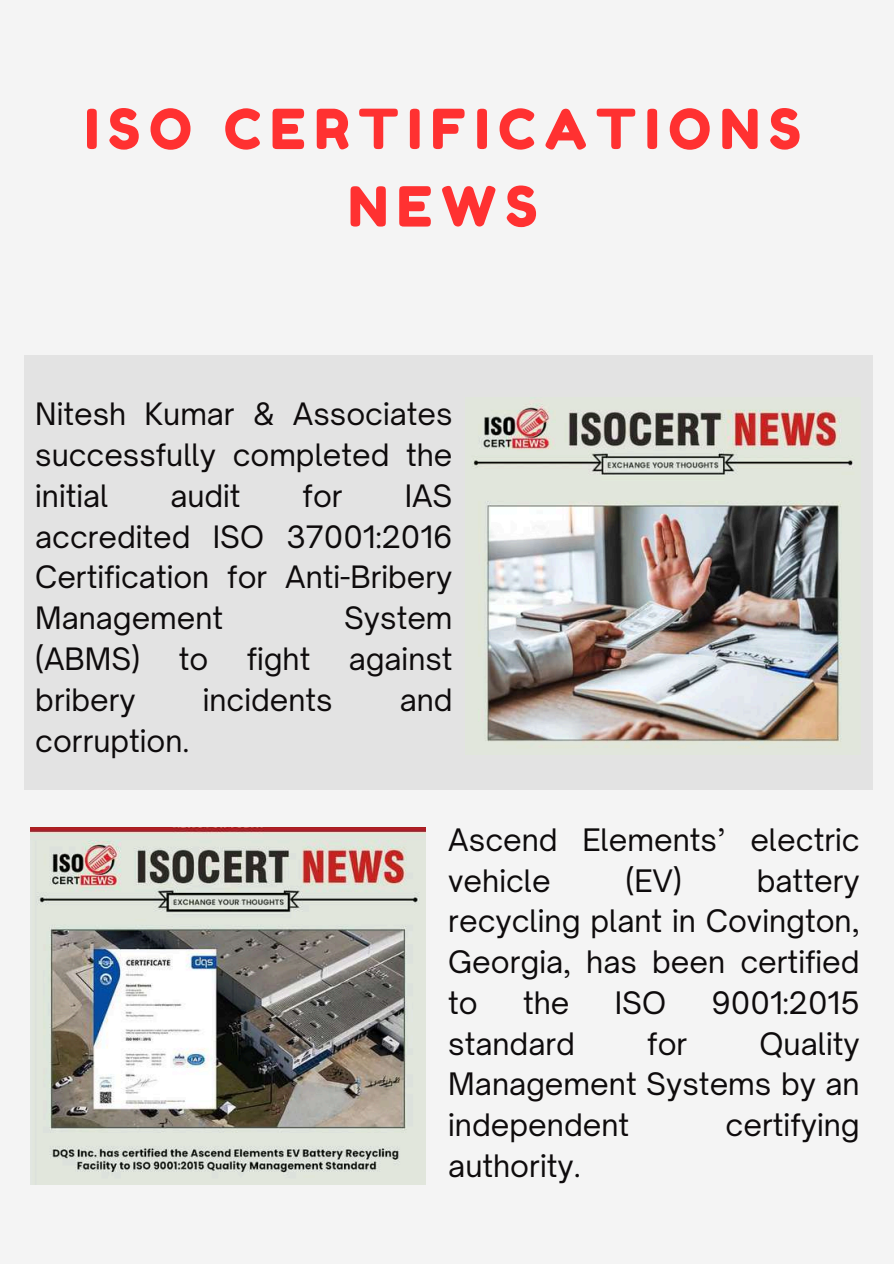
<style>
.page{position:relative;width:894px;height:1264px;background:#fff}
.page>*{position:absolute;margin:0;border:0;box-sizing:border-box;transform-origin:0 0}
.t1{font:55.05px/77.4px "Fredoka One";letter-spacing:.165em;color:#ff3131;text-align:center}
.t2{font:29.7px/40.8px "Open Sauce One";color:#0e0b0c;text-align:justify}
.t3{font:29.55px/41px "Open Sauce One";color:#0e0b0c;text-align:justify}
</style>
<div class="page">
<div style="left:0;top:0;width:893px;height:1263px;background:#f4f4f4"></div>
<img style="left:31px;top:827px;width:395px;height:357px">
<div style="left:24px;top:355px;width:848px;height:434px;background:#e3e3e3"></div>
<img style="left:471px;top:397px;width:384px;height:352px">
<h1 class="t1" style="left:85px;top:90px;width:717px">ISO CERTIFICATIONS<br>NEWS</h1>
<p class="t3" style="left:35px;top:393px;width:418px">Nitesh Kumar &amp; Associates successfully completed the initial</p>
<p class="t3" style="left:35px;top:475px;width:418px;text-indent:369px">IAS accredited ISO 37001:2016<br>Certification for Anti-Bribery Management</p>
<p class="t3" style="left:170px;top:475px;width:72px">audit</p>
<p class="t3" style="left:302px;top:475px;width:42px">for</p>
<p class="t3" style="left:344px;top:597px;width:110px">System</p>
<p class="t3" style="left:35px;top:638px;width:106px">(ABMS)</p>
<p class="t3" style="left:179px;top:638px;width:31px">to</p>
<p class="t3" style="left:247px;top:638px;width:65px">fight</p>
<p class="t3" style="left:349px;top:638px;width:105px">against</p>
<p class="t3" style="left:35px;top:679px;width:102px">bribery</p>
<p class="t3" style="left:203px;top:679px;width:131px">incidents</p>
<p class="t3" style="left:399px;top:679px;width:54px">and</p>
<p class="t3" style="left:35px;top:720px;width:156px">corruption.</p>
<p class="t2" style="left:448px;top:819px;width:413px">Ascend Elements’ electric vehicle</p>
<p class="t2" style="left:625px;top:860px;width:58px">(EV)</p>
<p class="t2" style="left:448px;top:860px;width:413px;text-indent:308px">battery recycling plant in Covington, Georgia, has been certified to</p>
<p class="t2" style="left:523px;top:982px;width:48px">the</p>
<p class="t2" style="left:614px;top:982px;width:53px">ISO</p>
<p class="t2" style="left:711px;top:982px;width:150px">9001:2015</p>
<p class="t2" style="left:448px;top:1022px;width:128px">standard</p>
<p class="t2" style="left:647px;top:1022px;width:42px">for</p>
<p class="t2" style="left:448px;top:1022px;width:413px;text-indent:311px">Quality Management Systems by an independent</p>
<p class="t2" style="left:725px;top:1104px;width:135px">certifying</p>
<p class="t2" style="left:448px;top:1145px;width:134px">authority.</p>
</div>
